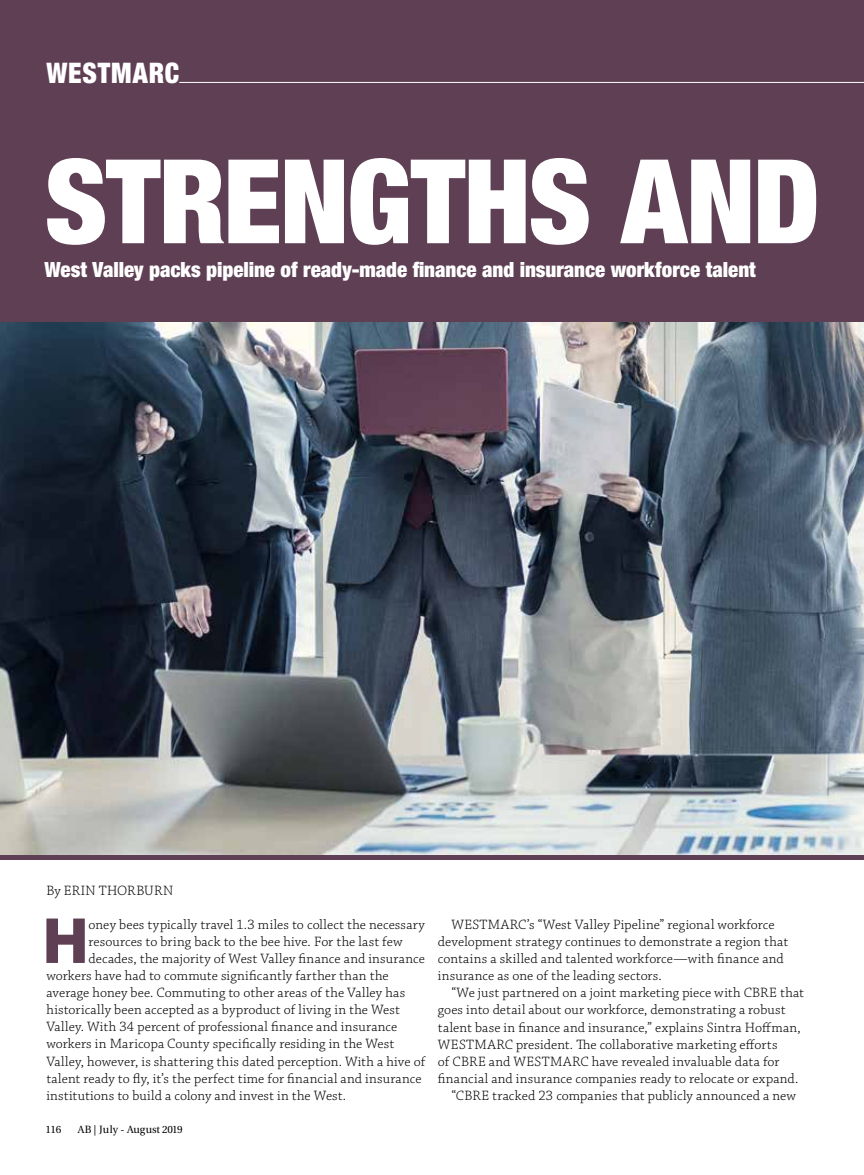
<style>
.page{position:relative;width:864px;height:1175px;background:#fff}
.page>*{position:absolute;margin:0;border:0;box-sizing:border-box;transform-origin:0 0}
.t1{font:900 condensed 117px "Helvetica Neue";letter-spacing:-.015em;color:#fff}
.t2{font:800 62.1px "Helvetica Neue";color:#5f3f54}
.t3{font:900 condensed 28.35px "Helvetica Neue";letter-spacing:.03em;color:#fff;scale:.95 1}
.t4{font:900 condensed 21px "Helvetica Neue";color:#fff}
.t5{font:300 14.25px/17.1px "Chaparral Pro";letter-spacing:.01em;color:#000}
.t6{font:10.5px "Utopia";letter-spacing:-.01em;color:#000}
</style>
<div class="page">
<div style="left:0;top:837px;width:864px;height:23px;background:linear-gradient(to right,#5f3f54,#5f3f54)"></div>
<div style="left:0;top:0;width:864px;height:854px;background:#5f3f54"></div>
<img style="left:0;top:323px;width:864px;height:531px">
<hr style="left:179px;top:82px;width:685px;height:1px;background:#fff">
<h3 class="t3" style="left:46px;top:55px;width:141px">WESTMARC</h3>
<h1 class="t1" style="left:45px;top:129px;width:777px">STRENGTHS AND</h1>
<h3 class="t4" style="left:45px;top:257px;width:713px">West Valley packs pipeline of ready-made finance and insurance workforce talent</h3>
<p class="t5" style="left:46px;top:882px;width:128px">By ERIN THORBURN</p>
<h2 class="t2" style="left:43px;top:903px;width:48px">H</h2>
<p class="t5" style="left:89px;top:916px;width:338px">oney bees typically travel 1.3 miles to collect the necessary</p>
<p class="t5" style="left:89px;top:933px;width:315px">resources to bring back to the bee hive. For the last few</p>
<p class="t5" style="left:89px;top:950px;width:338px">decades, the majority of West Valley finance and insurance</p>
<p class="t5" style="left:46px;top:967px;width:344px">workers have had to commute significantly farther than the</p>
<p class="t5" style="left:46px;top:984px;width:360px">average honey bee. Commuting to other areas of the Valley has</p>
<p class="t5" style="left:46px;top:1001px;width:355px">historically been accepted as a byproduct of living in the West</p>
<p class="t5" style="left:46px;top:1019px;width:352px">Valley. With 34 percent of professional finance and insurance</p>
<p class="t5" style="left:46px;top:1036px;width:349px">workers in Maricopa County specifically residing in the West</p>
<p class="t5" style="left:46px;top:1053px;width:380px">Valley, however, is shattering this dated perception. With a hive of</p>
<p class="t5" style="left:46px;top:1070px;width:377px">talent ready to fly, it’s the perfect time for financial and insurance</p>
<p class="t5" style="left:46px;top:1087px;width:301px">institutions to build a colony and invest in the West.</p>
<p class="t6" style="left:45px;top:1124px;width:18px">116</p>
<p class="t6" style="left:78px;top:1124px;width:106px">AB | July - August 2019</p>
<p class="t5" style="left:438px;top:916px;width:352px;text-indent:13px">WESTMARC’s “West Valley Pipeline” regional workforce development strategy continues to demonstrate a region that contains a skilled and talented workforce—with finance and insurance as one of the leading sectors.</p>
<p class="t5" style="left:451px;top:985px;width:354px">“We just partnered on a joint marketing piece with CBRE that</p>
<p class="t5" style="left:438px;top:1002px;width:349px">goes into detail about our workforce, demonstrating a robust</p>
<p class="t5" style="left:438px;top:1019px;width:364px">talent base in finance and insurance,” explains Sintra Hoffman,</p>
<p class="t5" style="left:438px;top:1036px;width:341px">WESTMARC president. The collaborative marketing efforts</p>
<p class="t5" style="left:438px;top:1053px;width:343px">of CBRE and WESTMARC have revealed invaluable data for</p>
<p class="t5" style="left:438px;top:1070px;width:362px">financial and insurance companies ready to relocate or expand.</p>
<p class="t5" style="left:451px;top:1087px;width:346px">“CBRE tracked 23 companies that publicly announced a new</p>
</div>
